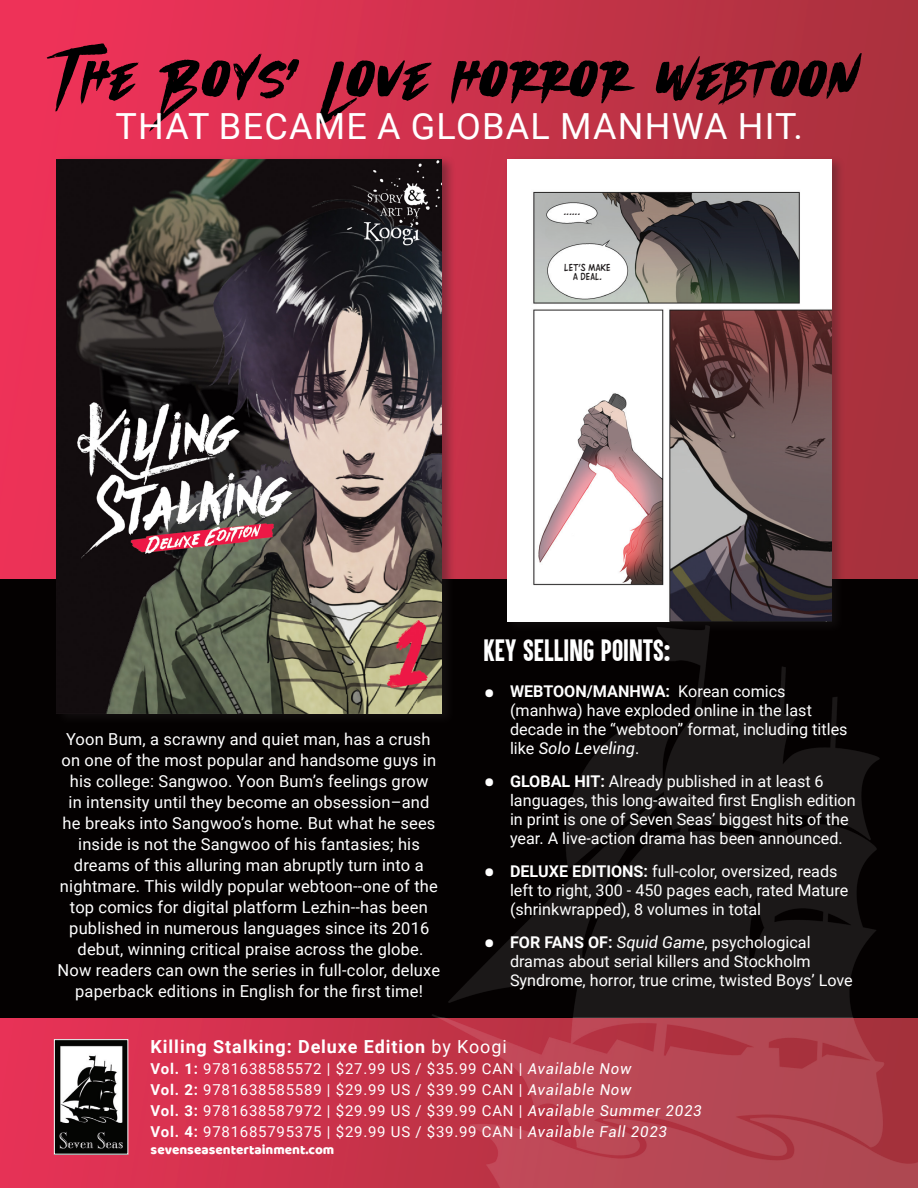
<style>
.page{position:relative;width:918px;height:1188px;background:#fff}
.page>*{position:absolute;margin:0;border:0;box-sizing:border-box;transform-origin:0 0}
.t1{font:76.5px "Wild Wolf";letter-spacing:.025em;color:#000}
.t2{font:36px "Roboto";letter-spacing:.035em;color:#fff}
.t3{font:25.5px "Aku&Kamu";color:#fff}
.t4{font:700 18px "Roboto";letter-spacing:.05em;color:#fff}
.quote_source_sub{font:16.5px/21px "Roboto";letter-spacing:.01em;color:#fff;text-align:center}
.t5{font:16.2px/19px "Roboto";color:#fff}
.t6{font:15px "Roboto";letter-spacing:.05em;color:#fff}
.t7{font:13.5px "Baloo";color:#fff}
.t8{font:9.15px "CC Ask For Mercy";color:#231f20}
.t9{font:9px/9px "CC Ask For Mercy";color:#231f20;text-align:center}
.s1{font-weight:700;font-size:32.4px}
.s2{font-weight:700}
.s3{font-style:italic}
.s4{font-weight:400}
</style>
<div class="page">
<img style="left:0;top:0;width:918px;height:1188px">
<div style="left:0;top:579px;width:918px;height:438px;background:#040101"></div>
<img style="left:432px;top:561px;width:486px;height:627px">
<div style="left:504px;top:156px;width:341px;height:479px;background:#231f20;opacity:.37"></div>
<img style="left:508px;top:159px;width:324px;height:462px">
<div style="left:55px;top:155px;width:401px;height:570px;background:#231f20;opacity:.43"></div>
<img style="left:57px;top:159px;width:384px;height:554px">
<img style="left:56px;top:1041px;width:70px;height:112px">
<div style="left:54px;top:1039px;width:74px;height:116px;border:1px solid #fff"></div>
<p class="t1" style="left:58px;top:43px;width:804px">The Boys’ Love horror webtoon</p>
<p class="t2" style="left:116px;top:101px;width:689px">THAT BECAME A GLOBAL MANHWA HIT.</p>
<p class="t8" style="left:564px;top:207px;width:18px">......</p>
<p class="t9" style="left:564px;top:263px;width:48px">LET’S MAKE<br>A DEAL.</p>
<p class="quote_source_sub" style="left:58px;top:728px;width:384px">Yoon Bum, a scrawny and quiet man, has a crush on one of the most popular and handsome guys in his college: Sangwoo. Yoon Bum’s feelings grow<br>in intensity until they become an obsession–and he breaks into Sangwoo’s home. But what he sees inside is not the Sangwoo of his fantasies; his dreams of this alluring man abruptly turn into a nightmare. This wildly popular webtoon--one of the top comics for digital platform Lezhin--has been published in numerous languages since its 2016 debut, winning critical praise across the globe.<br>Now readers can own the series in full-color, deluxe paperback editions in English for the first time!</p>
<p class="t3" style="left:484px;top:633px;width:188px">KEY SELLING POINTS:</p>
<p class="t5" style="left:510px;top:681px;width:339px;text-indent:-26px"><span class="s1">•</span> <span class="s2">WEBTOON/MANHWA:</span> Korean comics (manhwa) have exploded online in the last decade in the “webtoon” format, including titles like <span class="s3">Solo Leveling</span>.</p>
<p class="t5" style="left:510px;top:771px;width:347px;text-indent:-26px"><span class="s1">•</span> <span class="s2">GLOBAL HIT:</span> Already published in at least 6 languages, this long-awaited first English edition in print is one of Seven Seas’ biggest hits of the year. A live-action drama has been announced.</p>
<p class="t5" style="left:510px;top:861px;width:340px;text-indent:-26px"><span class="s1">•</span> <span class="s2">DELUXE EDITIONS:</span> full-color, oversized, reads left to right, 300 - 450 pages each, rated Mature (shrinkwrapped), 8 volumes in total</p>
<p class="t5" style="left:510px;top:932px;width:344px;text-indent:-26px"><span class="s1">•</span> <span class="s2">FOR FANS OF:</span> <span class="s3">Squid Game</span>, psychological dramas about serial killers and Stockholm<br>Syndrome, horror, true crime, twisted Boys’ Love</p>
<p class="t4" style="left:151px;top:1034px;width:358px">Killing Stalking: Deluxe Edition <span class="s4">by Koogi</span></p>
<p class="t6" style="left:151px;top:1058px;width:482px"><span class="s2">Vol. 1:</span> 9781638585572 | $27.99 US / $35.99 CAN | <span class="s3">Available Now</span></p>
<p class="t6" style="left:151px;top:1079px;width:482px"><span class="s2">Vol. 2:</span> 9781638585589 | $29.99 US / $39.99 CAN | <span class="s3">Available Now</span></p>
<p class="t6" style="left:151px;top:1100px;width:552px"><span class="s2">Vol. 3:</span> 9781638587972 | $29.99 US / $39.99 CAN | <span class="s3">Available Summer 2023</span></p>
<p class="t6" style="left:151px;top:1121px;width:518px"><span class="s2">Vol. 4:</span> 9781685795375 | $29.99 US / $39.99 CAN | <span class="s3">Available Fall 2023</span></p>
<p class="t7" style="left:151px;top:1142px;width:185px">sevenseasentertainment.com</p>
</div>
